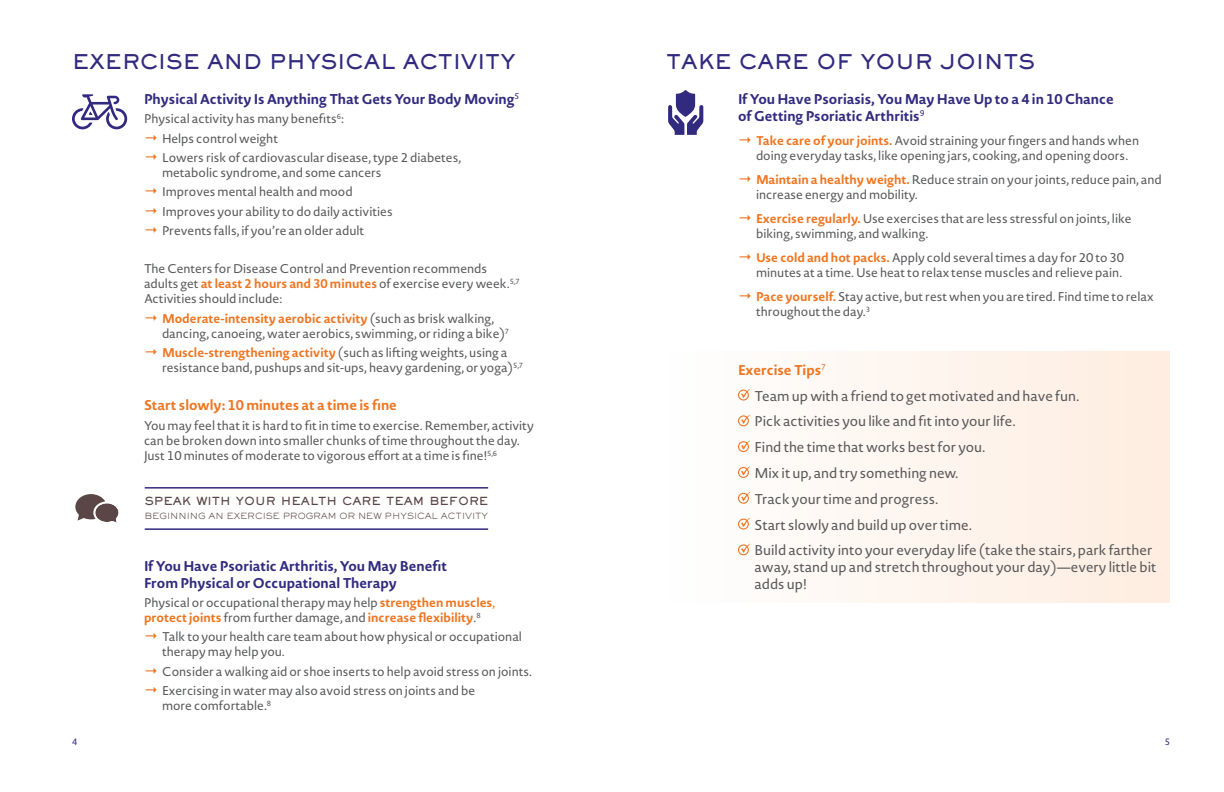
<style>
.page{position:relative;width:1224px;height:792px;background:#fff}
.page>*{position:absolute;margin:0;border:0;box-sizing:border-box;transform-origin:0 0}
.t1{font:800 20px "Sackers Gothic Std";color:#322a7e}
.t2{font:14px/25.8px "Novel Sans Rd Pro";color:#58595b}
.t3{font:700 14px/16.8px "Novel Sans Rd Pro";color:#322a7e}
.t4{font:700 14px "Novel Sans Rd Pro";color:#ee7622}
.t5{font:12.5px/15px "Novel Sans Rd Pro";color:#58595b}
.t6{font:800 11px "Sackers Gothic Std";color:#5a4646}
.t7{font:9px "Novel Sans Rd Pro";color:#322a7e}
.t8{font:300 8.4px "Sackers Gothic Std";color:#5a4646}
.s1{font-family:"Lucida Grande";font-size:14px;color:#ee7622}
.s2{font-weight:700;color:#ee7622}
.s3{color:#ee7622}
</style>
<div class="page">
<div style="left:666px;top:351px;width:504px;height:251px;background:linear-gradient(to right,#fefefe,#feede0)"></div>
<div style="left:738px;top:390px;width:11px;height:11px;border:1px solid #ee7622;border-radius:50%"></div>
<svg style="left:741px;top:389px;width:9px;height:9px"></svg>
<div style="left:738px;top:415px;width:11px;height:11px;border:1px solid #ee7622;border-radius:50%"></div>
<svg style="left:741px;top:415px;width:9px;height:9px"></svg>
<div style="left:738px;top:441px;width:11px;height:11px;border:1px solid #ee7622;border-radius:50%"></div>
<svg style="left:741px;top:440px;width:9px;height:10px"></svg>
<div style="left:738px;top:467px;width:11px;height:11px;border:1px solid #ee7622;border-radius:50%"></div>
<svg style="left:741px;top:466px;width:9px;height:9px"></svg>
<div style="left:738px;top:493px;width:11px;height:11px;border:1px solid #ee7622;border-radius:50%"></div>
<svg style="left:741px;top:492px;width:9px;height:9px"></svg>
<div style="left:738px;top:519px;width:11px;height:11px;border:1px solid #ee7622;border-radius:50%"></div>
<svg style="left:741px;top:518px;width:9px;height:9px"></svg>
<div style="left:738px;top:544px;width:11px;height:11px;border:1px solid #ee7622;border-radius:50%"></div>
<svg style="left:741px;top:544px;width:9px;height:9px"></svg>
<svg style="left:668px;top:90px;width:35px;height:45px"></svg>
<svg style="left:72px;top:94px;width:55px;height:35px"></svg>
<hr style="left:145px;top:487px;width:343px;height:2px;background:#322a7e">
<hr style="left:145px;top:528px;width:343px;height:2px;background:#322a7e">
<svg style="left:75px;top:494px;width:44px;height:29px"></svg>
<h1 class="t1" style="left:72px;top:48px;width:445px">EXERCISE AND PHYSICAL ACTIVITY</h1>
<p class="t3" style="left:144px;top:90px;width:377px">Physical Activity Is Anything That Gets Your Body Moving<sup>5</sup></p>
<p class="t5" style="left:144px;top:111px;width:202px">Physical activity has many benefits<sup>6</sup>:</p>
<p class="t5" style="left:144px;top:131px;width:136px"><span class="s1">→</span> Helps control weight</p>
<p class="t5" style="left:162px;top:150px;width:301px;text-indent:-18px"><span class="s1">→</span> Lowers risk of cardiovascular disease, type 2 diabetes, metabolic syndrome, and some cancers</p>
<p class="t5" style="left:144px;top:184px;width:210px"><span class="s1">→</span> Improves mental health and mood</p>
<p class="t5" style="left:144px;top:203px;width:250px"><span class="s1">→</span> Improves your ability to do daily activities</p>
<p class="t5" style="left:144px;top:223px;width:222px"><span class="s1">→</span> Prevents falls, if you’re an older adult</p>
<p class="t5" style="left:144px;top:261px;width:377px">The Centers for Disease Control and Prevention recommends adults get <span class="s2">at least 2 hours and 30 minutes</span> of exercise every week.<sup>5,7<br></sup>Activities should include:</p>
<p class="t5" style="left:162px;top:311px;width:349px;text-indent:-18px"><span class="s1">→</span> <span class="s2">Moderate-intensity aerobic activity</span> (such as brisk walking, dancing, canoeing, water aerobics, swimming, or riding a bike)<sup>7</sup></p>
<p class="t5" style="left:162px;top:345px;width:363px;text-indent:-18px"><span class="s1">→</span> <span class="s2">Muscle-strengthening activity</span> (such as lifting weights, using a resistance band, pushups and sit-ups, heavy gardening, or yoga)<sup>5,7</sup></p>
<p class="t4" style="left:144px;top:395px;width:255px">Start slowly: 10 minutes at a time is fine</p>
<p class="t5" style="left:144px;top:418px;width:391px">You may feel that it is hard to fit in time to exercise. Remember, activity can be broken down into smaller chunks of time throughout the day.<br>Just 10 minutes of moderate to vigorous effort at a time is fine!<sup>5,6</sup></p>
<p class="t6" style="left:145px;top:493px;width:345px">SPEAK WITH YOUR HEALTH CARE TEAM BEFORE</p>
<p class="t8" style="left:145px;top:510px;width:345px">BEGINNING AN EXERCISE PROGRAM OR NEW PHYSICAL ACTIVITY</p>
<p class="t7" style="left:72px;top:735px;width:7px">4</p>
<p class="t3" style="left:144px;top:557px;width:304px">If You Have Psoriatic Arthritis, You May Benefit<br>From Physical or Occupational Therapy</p>
<p class="t5" style="left:144px;top:595px;width:353px">Physical or occupational therapy may help <span class="s2">strengthen muscles</span><span class="s3">, </span><span class="s2">protect joints</span> from further damage, and <span class="s2">increase flexibility</span>.<sup>8</sup></p>
<p class="t5" style="left:162px;top:629px;width:362px;text-indent:-18px"><span class="s1">→</span> Talk to your health care team about how physical or occupational therapy may help you.</p>
<p class="t5" style="left:144px;top:664px;width:390px"><span class="s1">→</span> Consider a walking aid or shoe inserts to help avoid stress on joints.</p>
<p class="t5" style="left:162px;top:683px;width:315px;text-indent:-18px"><span class="s1">→</span> Exercising in water may also avoid stress on joints and be more comfortable.<sup>8</sup></p>
<h1 class="t1" style="left:666px;top:48px;width:371px">TAKE CARE OF YOUR JOINTS</h1>
<p class="t3" style="left:738px;top:90px;width:377px">If You Have Psoriasis, You May Have Up to a 4 in 10 Chance of Getting Psoriatic Arthritis<sup>9</sup></p>
<p class="t5" style="left:738px;top:133px;width:403px;text-align:center"><span class="s1">→</span> <span class="s2">Take care of your joints.</span> Avoid straining your fingers and hands when doing everyday tasks, like opening jars, cooking, and opening doors.</p>
<p class="t5" style="left:756px;top:172px;width:407px;text-indent:-18px"><span class="s1">→</span> <span class="s2">Maintain a healthy weight.</span> Reduce strain on your joints, reduce pain, and increase energy and mobility.</p>
<p class="t5" style="left:756px;top:211px;width:377px;text-indent:-18px"><span class="s1">→</span> <span class="s2">Exercise regularly.</span> Use exercises that are less stressful on joints, like biking, swimming, and walking.</p>
<p class="t5" style="left:738px;top:250px;width:388px;text-align:right"><span class="s1">→</span> <span class="s2">Use cold and hot packs.</span> Apply cold several times a day for 20 to 30 minutes at a time. Use heat to relax tense muscles and relieve pain.</p>
<p class="t5" style="left:756px;top:289px;width:399px;text-indent:-18px"><span class="s1">→</span> <span class="s2">Pace yourself.</span> Stay active, but rest when you are tired. Find time to relax throughout the day.<sup>3</sup></p>
<p class="t2" style="left:755px;top:357px;width:399px;text-indent:-17px"><span class="s2">Exercise Tips</span><sup>7<br></sup>Team up with a friend to get motivated and have fun.<br>Pick activities you like and fit into your life.<br>Find the time that works best for you.<br>Mix it up, and try something new.<br>Track your time and progress.<br>Start slowly and build up over time.<br>Build activity into your everyday life (take the stairs, park farther</p>
<p class="t2" style="left:755px;top:559px;width:403px;line-height:16.8px">away, stand up and stretch throughout your day)—every little bit adds up!</p>
<p class="t7" style="left:1165px;top:735px;width:7px">5</p>
</div>
